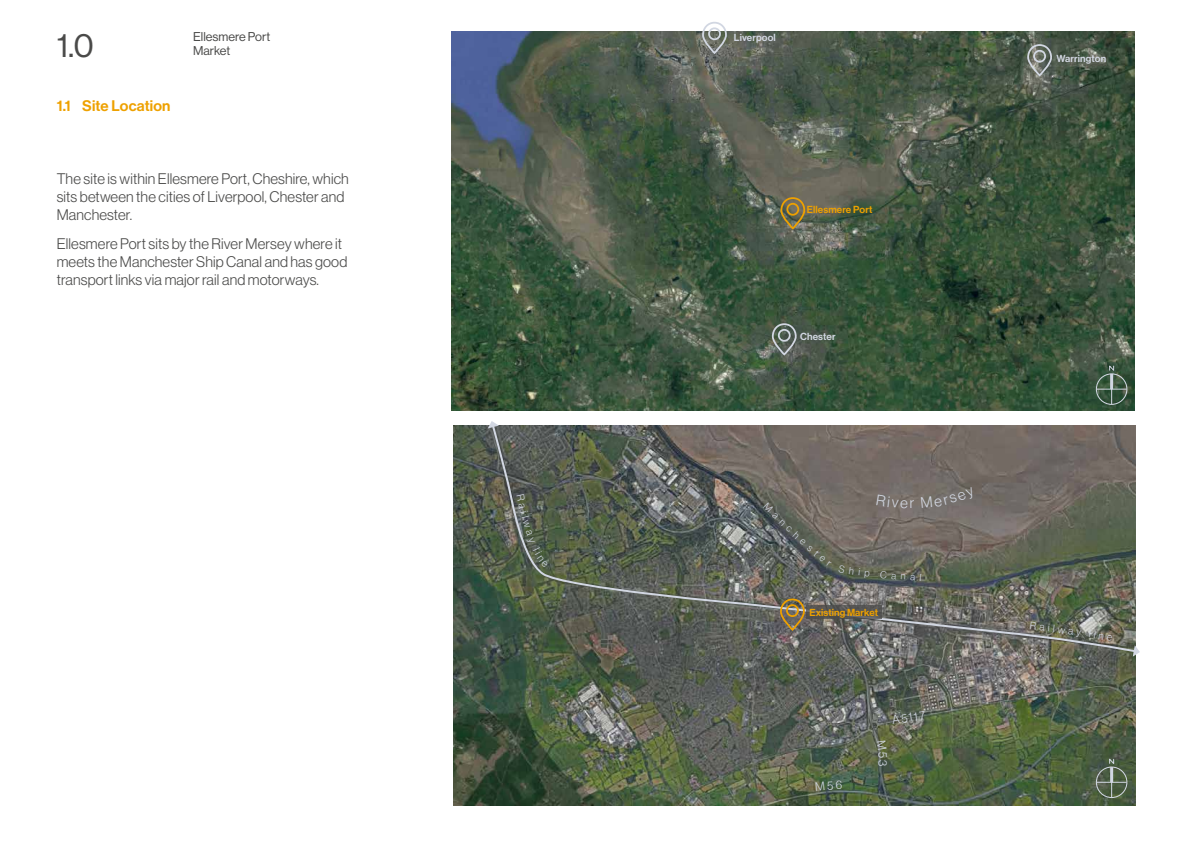
<style>
.page{position:relative;width:1191px;height:842px;background:#fff}
.page>*{position:absolute;margin:0;border:0;box-sizing:border-box;transform-origin:0 0}
.t1{font:33.1px "N Haas Grotesk DS Pro 55 Rg";color:#4a4a49}
.t2{font:15px/18px "N Haas Grotesk DS Pro 45 Lt";letter-spacing:.01em;color:#4a4a49}
.t3{font:15px "N Haas Grotesk DS Pro 65 Md";letter-spacing:.01em;color:#eea100}
.t4{font:12.5px/14px "N Haas Grotesk DS Pro 55 Rg";color:#4a4a49}
.t5{font:12px "N Haas Grotesk DS Pro 45 Lt";color:#d2d7e2}
.t6{font:10.5px "N Haas Grotesk DS Pro 45 Lt";color:#d2d7e2}
.t7{font:10px "N Haas Grotesk DS Pro 65 Md";letter-spacing:.01em;color:#eea100}
.t8{font:10px "N Haas Grotesk DS Pro 65 Md";letter-spacing:.01em;color:#d2d7e2}
</style>
<div class="page">
<img style="left:452px;top:31px;width:682px;height:380px">
<img style="left:453px;top:426px;width:682px;height:380px">
<svg style="left:491px;top:425px;width:645px;height:229px"></svg>
<svg style="left:488px;top:421px;width:11px;height:7px"></svg>
<svg style="left:1132px;top:645px;width:8px;height:12px"></svg>
<svg style="left:806px;top:606px;width:76px;height:13px"></svg>
<svg style="left:779px;top:196px;width:27px;height:34px"></svg>
<div style="left:786px;top:203px;width:13px;height:13px;border:2px solid #eea100;border-radius:50%"></div>
<svg style="left:779px;top:598px;width:26px;height:33px"></svg>
<div style="left:786px;top:604px;width:13px;height:13px;border:2px solid #eea100;border-radius:50%"></div>
<svg style="left:771px;top:322px;width:26px;height:34px"></svg>
<div style="left:778px;top:329px;width:12px;height:13px;border:2px solid #d2d7e2;border-radius:50%"></div>
<svg style="left:701px;top:22px;width:27px;height:33px"></svg>
<div style="left:708px;top:27px;width:13px;height:13px;border:2px solid #d2d7e2;border-radius:50%"></div>
<svg style="left:1026px;top:43px;width:27px;height:34px"></svg>
<div style="left:1033px;top:50px;width:13px;height:13px;border:2px solid #d2d7e2;border-radius:50%"></div>
<div style="left:1095px;top:373px;width:32px;height:32px;border:1px solid #d2d7e2;border-radius:50%"></div>
<svg style="left:1108px;top:365px;width:6px;height:6px"></svg>
<svg style="left:1111px;top:390px;width:1px;height:14px"></svg>
<hr style="left:1096px;top:389px;width:30px;height:1px;background:#d2d7e2">
<hr style="left:1110px;top:374px;width:3px;height:15px;background:#d2d7e2">
<div style="left:1095px;top:766px;width:32px;height:32px;border:1px solid #d2d7e2;border-radius:50%"></div>
<svg style="left:1108px;top:758px;width:6px;height:6px"></svg>
<svg style="left:1111px;top:783px;width:1px;height:14px"></svg>
<hr style="left:1096px;top:782px;width:30px;height:1px;background:#d2d7e2">
<hr style="left:1110px;top:767px;width:3px;height:15px;background:#d2d7e2">
<svg style="left:517px;top:494px;width:31px;height:74px"></svg>
<svg style="left:1030px;top:622px;width:15px;height:9px"></svg>
<svg style="left:763px;top:503px;width:68px;height:64px"></svg>
<svg style="left:838px;top:565px;width:31px;height:13px"></svg>
<svg style="left:880px;top:570px;width:41px;height:11px"></svg>
<svg style="left:876px;top:494px;width:38px;height:14px"></svg>
<svg style="left:921px;top:487px;width:54px;height:21px"></svg>
<svg style="left:877px;top:740px;width:10px;height:26px"></svg>
<svg style="left:815px;top:780px;width:27px;height:11px"></svg>
<h1 class="t1" style="left:57px;top:26px;width:39px">1.0</h1>
<p class="t3" style="left:57px;top:97px;width:115px">1.1 Site Location</p>
<p class="t4" style="left:193px;top:30px;width:78px">Ellesmere Port<br>Market</p>
<p class="t2" style="left:57px;top:170px;width:293px">The site is within Ellesmere Port, Cheshire, which sits between the cities of Liverpool, Chester and<br>Manchester.</p>
<p class="t2" style="left:57px;top:234px;width:292px">Ellesmere Port sits by the River Mersey where it meets the Manchester Ship Canal and has good transport links via major rail and motorways.</p>
<p class="t8" style="left:734px;top:32px;width:43px">Liverpool</p>
<p class="t7" style="left:807px;top:204px;width:67px">Ellesmere Port</p>
<p class="t8" style="left:800px;top:331px;width:37px">Chester</p>
<p class="t7" style="left:809px;top:607px;width:70px">Existing Market</p>
<p class="t5" style="left:891px;top:713px;width:35px;rotate:-9deg">A5117</p>
<p class="t8" style="left:1056px;top:53px;width:51px">Warrington</p>
<p class="t6" style="left:1049px;top:622px;width:27px;rotate:8deg">ilwa</p>
<p class="t6" style="left:1077px;top:626px;width:38px;rotate:9deg">y line</p>
</div>
